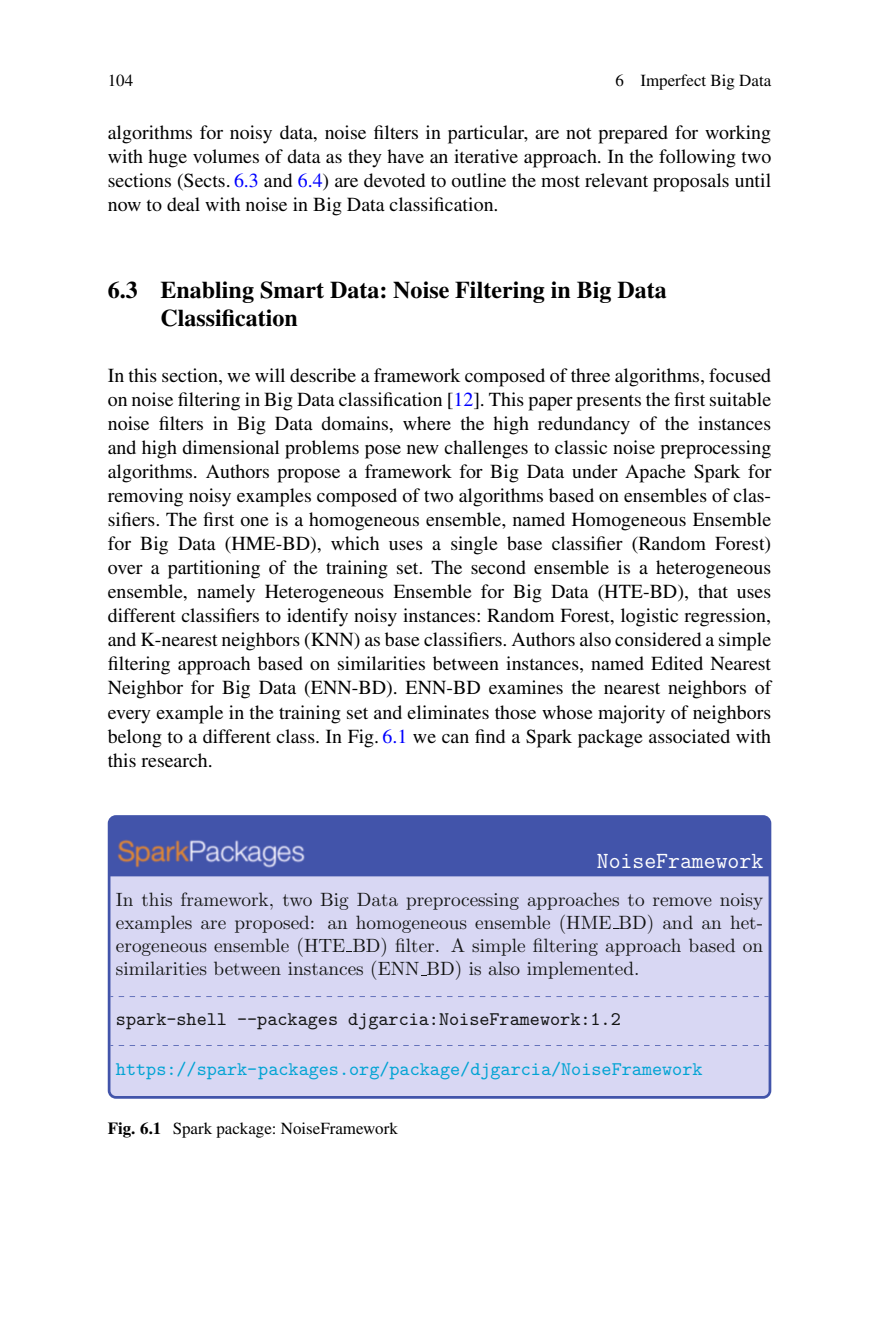
<style>
.page{position:relative;width:879px;height:1333px;background:#fff}
.page>*{position:absolute;margin:0;border:0;box-sizing:border-box;transform-origin:0 0}
.t1{font:700 24px/28px "Khrvms Yrfqyx Times";color:#000}
.t2{font:23px "Yjxxwv Rpxnyk CMTT12";color:#fff}
.t3{font:20px/24px "Hqkpsb Qfkflw Times";color:#000;text-align:justify}
.t4{font:19.2px/23px "Pstjps Pldlpr CMR10";color:#131413;text-align:justify}
.t5{font:19.2px "Rvpcsm Pfjgtb CMTT10";color:#00a3d3}
.t6{font:19.2px "Rvpcsm Pfjgtb CMTT10";color:#131413}
.t7{font:17px "Hqkpsb Qfkflw Times";color:#000}
.s1{color:#00f}
.s2{font-family:"Khrvms Yrfqyx Times";font-weight:700}
</style>
<div class="page">
<div style="left:108px;top:815px;width:663px;height:283px;background:#4254aa;border-radius:8px"></div>
<div style="left:110px;top:876px;width:658px;height:219px;background:#d8d7f3"></div>
<img style="left:117px;top:839px;width:188px;height:29px">
<svg style="left:141px;top:996px;width:103px;height:1px"></svg>
<svg style="left:327px;top:996px;width:103px;height:1px"></svg>
<svg style="left:524px;top:996px;width:103px;height:1px"></svg>
<svg style="left:710px;top:996px;width:58px;height:1px"></svg>
<svg style="left:141px;top:1045px;width:103px;height:1px"></svg>
<svg style="left:327px;top:1045px;width:103px;height:1px"></svg>
<svg style="left:524px;top:1045px;width:103px;height:1px"></svg>
<svg style="left:710px;top:1045px;width:58px;height:1px"></svg>
<p class="t7" style="left:108px;top:74px;width:27px">104</p>
<p class="t7" style="left:615px;top:74px;width:157px">6 Imperfect Big Data</p>
<p class="t3" style="left:108px;top:122px;width:665px">algorithms for noisy data, noise filters in particular, are not prepared for working with huge volumes of data as they have an iterative approach. In the following two sections (Sects. <span class="s1">6.3</span> and <span class="s1">6.4</span>) are devoted to outline the most relevant proposals until now to deal with noise in Big Data classification.</p>
<p class="t1" style="left:161px;top:278px;width:508px;text-indent:-53px">6.3 Enabling Smart Data: Noise Filtering in Big Data<br>Classification</p>
<p class="t3" style="left:108px;top:365px;width:665px">In this section, we will describe a framework composed of three algorithms, focused on noise filtering in Big Data classification [<span class="s1">12</span>]. This paper presents the first suitable noise filters in Big Data domains, where the high redundancy of the instances and high dimensional problems pose new challenges to classic noise preprocessing algorithms. Authors propose a framework for Big Data under Apache Spark for removing noisy examples composed of two algorithms based on ensembles of clas&shy;sifiers. The first one is a homogeneous ensemble, named Homogeneous Ensemble for Big Data (HME-BD), which uses a single base classifier (Random Forest) over a partitioning of the training set. The second ensemble is a heterogeneous ensemble, namely Heterogeneous Ensemble for Big Data (HTE-BD), that uses different classifiers to identify noisy instances: Random Forest, logistic regression, and K-nearest neighbors (KNN) as base classifiers. Authors also considered a simple filtering approach based on similarities between instances, named Edited Nearest Neighbor for Big Data (ENN-BD). ENN-BD examines the nearest neighbors of every example in the training set and eliminates those whose majority of neighbors belong to a different class. In Fig. <span class="s1">6.1</span> we can find a Spark package associated with this research.</p>
<p class="t2" style="left:597px;top:853px;width:168px">NoiseFramework</p>
<p class="t4" style="left:116px;top:889px;width:649px">In this framework, two Big Data preprocessing approaches to remove noisy examples are proposed: an homogeneous ensemble (HME BD) and an het&shy;erogeneous ensemble (HTE BD) filter. A simple filtering approach based on similarities between instances (ENN BD) is also implemented.</p>
<p class="t6" style="left:116px;top:1012px;width:506px">spark-shell --packages djgarcia:NoiseFramework:1.2</p>
<p class="t5" style="left:116px;top:1063px;width:588px">https://spark-packages.org/package/djgarcia/NoiseFramework</p>
<p class="t7" style="left:108px;top:1122px;width:292px"><span class="s2">Fig. 6.1</span> Spark package: NoiseFramework</p>
</div>
